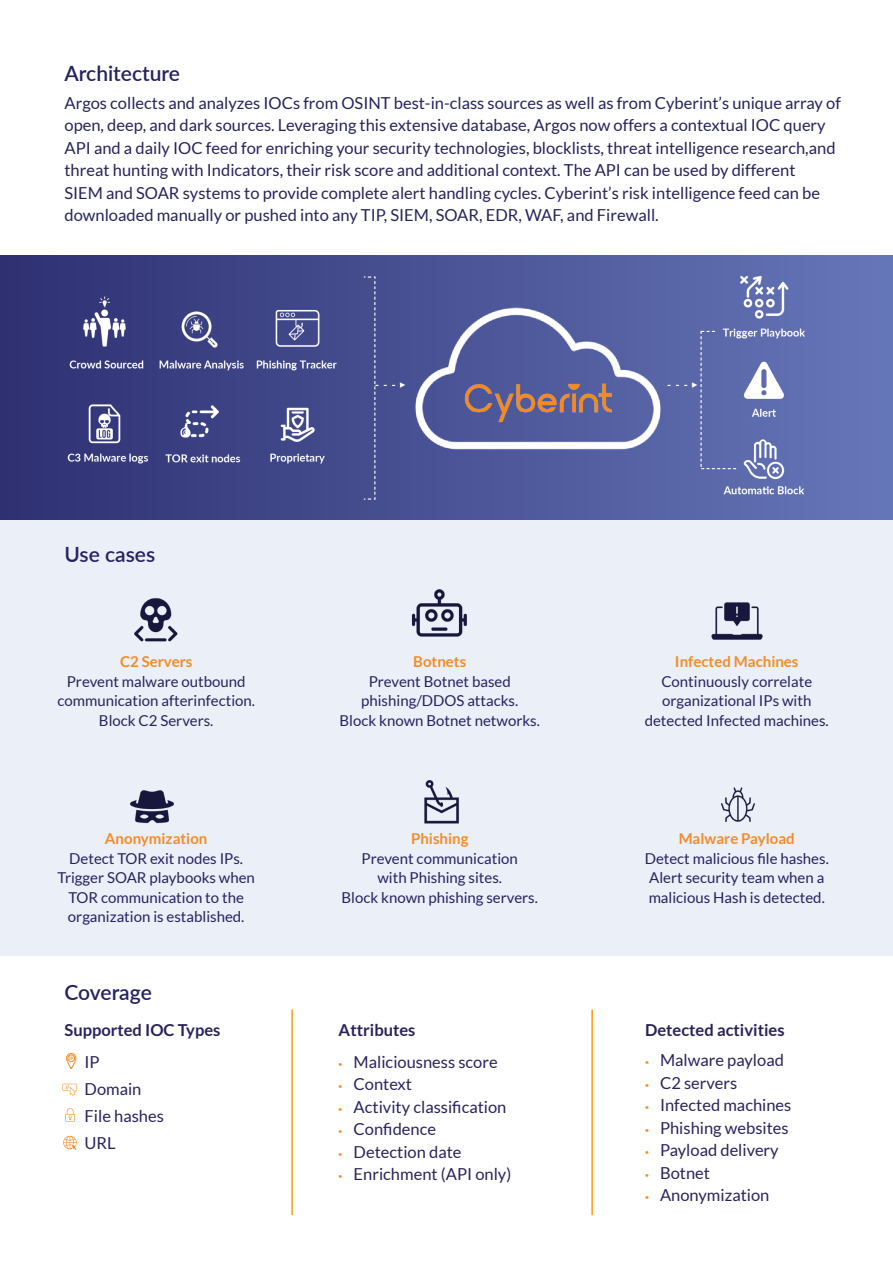
<style>
.page{position:relative;width:893px;height:1263px;background:#fff}
.page>*{position:absolute;margin:0;border:0;box-sizing:border-box;transform-origin:0 0}
.t1{font:600 21px "Lato";color:#262262}
.t2{font:16.5px/22.5px "Lato";color:#26235b}
.t3{font:16.5px "Lato";color:#29235c}
.t4{font:700 16.5px "Lato";color:#29235c}
.t5{font:15px/19.5px "Lato";color:#262262;text-align:center}
.t6{font:700 15px "Lato";color:#f28d29}
.t7{font:15px/19.5px "Lato";color:#29235c;text-align:center}
.t8{font:13.5px "Myriad Pro";color:#f28d29}
.t9{font:700 4.95px "FS Hackney Web";color:#f28d29}
</style>
<div class="page">
<div style="left:0;top:519px;width:893px;height:437px;background:#ebeff7"></div>
<div style="left:0;top:256px;width:893px;height:263px;background:linear-gradient(to right,#2e3072,#6677b9)"></div>
<img style="left:134px;top:598px;width:44px;height:44px">
<img style="left:411px;top:589px;width:56px;height:48px">
<img style="left:711px;top:602px;width:52px;height:38px">
<img style="left:130px;top:790px;width:44px;height:34px">
<img style="left:424px;top:780px;width:35px;height:43px">
<img style="left:721px;top:787px;width:34px;height:35px">
<hr style="left:291px;top:1009px;width:2px;height:206px;background:#ff9d08">
<hr style="left:591px;top:1009px;width:2px;height:206px;background:#ff9d08">
<svg style="left:65px;top:1108px;width:10px;height:13px"></svg>
<svg style="left:63px;top:1136px;width:14px;height:14px"></svg>
<svg style="left:63px;top:1084px;width:14px;height:12px"></svg>
<svg style="left:66px;top:1053px;width:10px;height:16px"></svg>
<img style="left:68px;top:267px;width:739px;height:232px">
<p class="t1" style="left:64px;top:58px;width:117px">Architecture</p>
<p class="t2" style="left:64px;top:92px;width:778px">Argos collects and analyzes IOCs from OSINT best-in-class sources as well as from Cyberint s’ unique array of open, deep, and dark sources. Leveraging this extensive database, Argos now offers a contextual IOC query API and a daily IOC feed for enriching your security technologies, blocklists, threat intelligence research,and threat hunting with Indicators, their risk score and additional context. The API can be used by different<br>SIEM and SOAR systems to provide complete alert handling cycles. Cyberint s’ risk intelligence feed can be downloaded manually or pushed into any TIP, SIEM, SOAR, EDR, WAF, and Firewall.</p>
<p class="t1" style="left:64px;top:539px;width:92px">Use cases</p>
<p class="t6" style="left:120px;top:653px;width:74px">C2 Servers</p>
<p class="t7" style="left:57px;top:671px;width:199px">Prevent malware outbound communication afterinfection.</p>
<p class="t7" style="left:99px;top:710px;width:116px">Block C2 Servers.</p>
<p class="t6" style="left:413px;top:653px;width:54px">Botnets</p>
<p class="t5" style="left:361px;top:671px;width:159px">Prevent Botnet based phishing/DDOS attacks.</p>
<p class="t5" style="left:339px;top:710px;width:202px">Block known Botnet networks.</p>
<p class="t6" style="left:675px;top:653px;width:125px">Infected Machines</p>
<p class="t5" style="left:645px;top:671px;width:186px">Continuously correlate organizational IPs with detected Infected machines.</p>
<p class="t6" style="left:105px;top:830px;width:104px">Anonymization</p>
<p class="t5" style="left:69px;top:848px;width:175px">Detect TOR exit nodes IPs.</p>
<p class="t5" style="left:57px;top:868px;width:199px">Trigger SOAR playbooks when<br>TOR communication to the organization is established.</p>
<p class="t6" style="left:411px;top:830px;width:59px">Phishing</p>
<p class="t5" style="left:362px;top:848px;width:158px">Prevent communication with Phishing sites.</p>
<p class="t5" style="left:341px;top:887px;width:198px">Block known phishing servers.</p>
<p class="t6" style="left:679px;top:830px;width:118px">Malware Payload</p>
<p class="t5" style="left:645px;top:848px;width:186px">Detect malicious file hashes.</p>
<p class="t5" style="left:649px;top:868px;width:178px;text-align:left">Alert security team when a malicious Hash is detected.</p>
<p class="t1" style="left:64px;top:977px;width:89px">Coverage</p>
<p class="t4" style="left:64px;top:1021px;width:157px">Supported IOC Types</p>
<p class="t4" style="left:339px;top:1021px;width:78px">Attributes</p>
<p class="t9" style="left:69px;top:1055px;width:6px">IP</p>
<p class="t3" style="left:85px;top:1052px;width:17px">IP</p>
<p class="t3" style="left:85px;top:1079px;width:58px">Domain</p>
<p class="t3" style="left:85px;top:1106px;width:81px">File hashes</p>
<p class="t3" style="left:85px;top:1133px;width:33px">URL</p>
<p class="t8" style="left:339px;top:1055px;width:5px">•</p>
<p class="t8" style="left:339px;top:1077px;width:5px">•</p>
<p class="t8" style="left:339px;top:1100px;width:5px">•</p>
<p class="t8" style="left:339px;top:1122px;width:5px">•</p>
<p class="t8" style="left:339px;top:1145px;width:5px">•</p>
<p class="t3" style="left:354px;top:1052px;width:146px">Maliciousness score</p>
<p class="t3" style="left:354px;top:1075px;width:60px">Context</p>
<p class="t3" style="left:354px;top:1097px;width:154px">Activity classification</p>
<p class="t3" style="left:354px;top:1120px;width:84px">Confidence</p>
<p class="t3" style="left:354px;top:1142px;width:109px">Detection date</p>
<p class="t4" style="left:645px;top:1021px;width:141px">Detected activities</p>
<p class="t3" style="left:660px;top:1051px;width:125px">Malware payload</p>
<p class="t8" style="left:645px;top:1053px;width:5px">•</p>
<p class="t8" style="left:645px;top:1076px;width:5px">•</p>
<p class="t8" style="left:645px;top:1098px;width:5px">•</p>
<p class="t8" style="left:645px;top:1121px;width:5px">•</p>
<p class="t8" style="left:645px;top:1143px;width:5px">•</p>
<p class="t3" style="left:660px;top:1073px;width:79px">C2 servers</p>
<p class="t3" style="left:660px;top:1096px;width:133px">Infected machines</p>
<p class="t3" style="left:660px;top:1118px;width:130px">Phishing websites</p>
<p class="t3" style="left:660px;top:1141px;width:120px">Payload delivery</p>
<p class="t8" style="left:339px;top:1167px;width:5px">•</p>
<p class="t3" style="left:354px;top:1165px;width:159px">Enrichment (API only(</p>
<p class="t8" style="left:645px;top:1166px;width:5px">•</p>
<p class="t3" style="left:660px;top:1163px;width:51px">Botnet</p>
<p class="t8" style="left:645px;top:1188px;width:5px">•</p>
<p class="t3" style="left:660px;top:1186px;width:111px">Anonymization</p>
</div>
